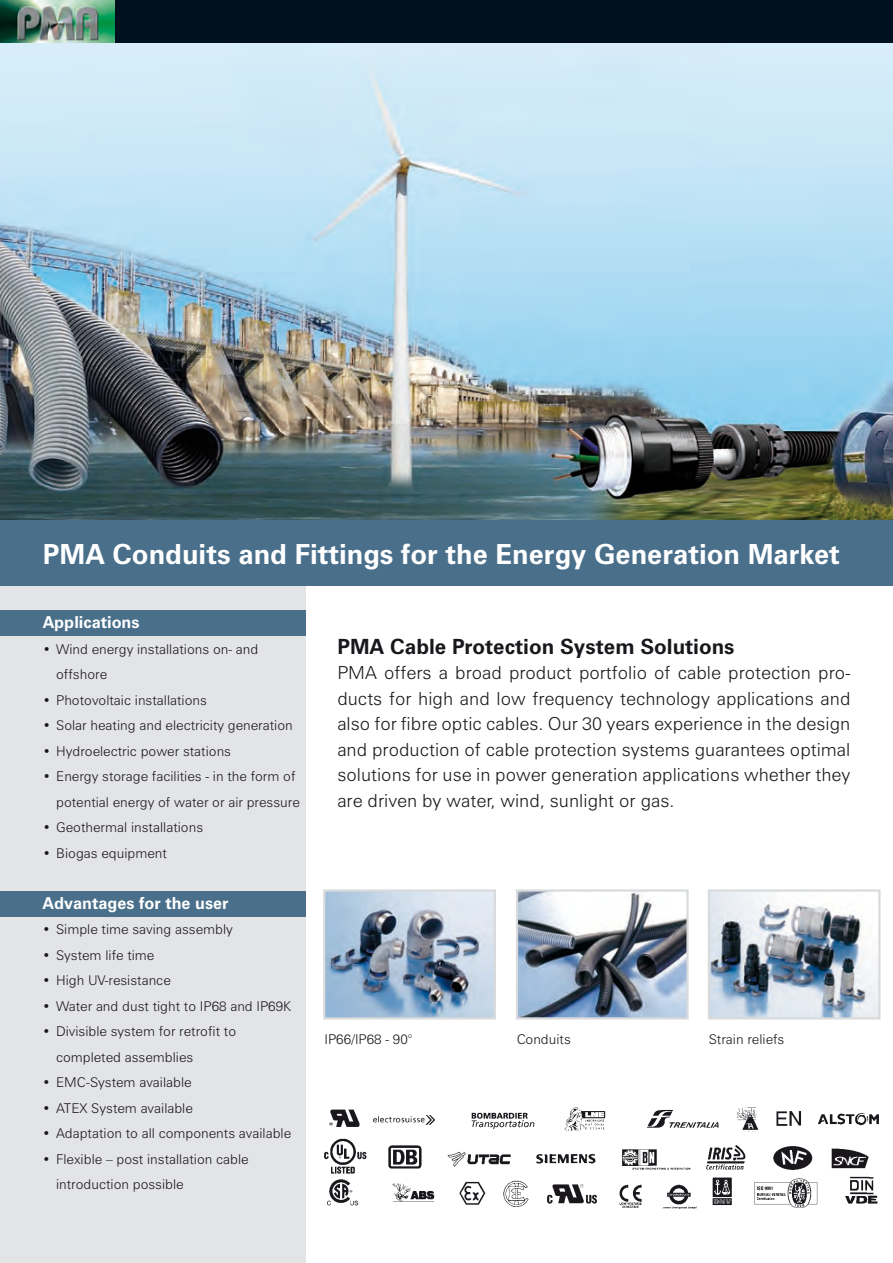
<style>
.page{position:relative;width:893px;height:1263px;background:#fff}
.page>*{position:absolute;margin:0;border:0;box-sizing:border-box;transform-origin:0 0}
.t1{font:700 27.75px "Zurich BT";color:#fff}
.t2{font:700 21px "Zurich BT";color:#1a171c}
.t3{font:300 18px/25.5px "Zurich BT";color:#1a171c;text-align:justify}
.t4{font:700 16.5px "Zurich BT";color:#fff}
.t5{font:300 13.5px/25.5px "Zurich BT";color:#1a171c}
</style>
<div class="page">
<img style="left:0;top:43px;width:893px;height:477px">
<div style="left:0;top:0;width:893px;height:43px;background:#00101f"></div>
<div style="left:0;top:521px;width:305px;height:742px;background:#e3e4e5"></div>
<div style="left:0;top:520px;width:893px;height:65px;background:#4a6f8b"></div>
<div style="left:0;top:891px;width:305px;height:25px;background:#4a6f8b"></div>
<div style="left:0;top:610px;width:305px;height:26px;background:#4a6f8b"></div>
<img style="left:711px;top:892px;width:166px;height:124px">
<div style="left:708px;top:889px;width:172px;height:130px;border:2px solid #d9dadb"></div>
<img style="left:326px;top:892px;width:167px;height:124px">
<div style="left:323px;top:889px;width:173px;height:130px;border:2px solid #d9dadb"></div>
<img style="left:519px;top:892px;width:167px;height:124px">
<div style="left:516px;top:889px;width:173px;height:130px;border:2px solid #d9dadb"></div>
<img style="left:324px;top:1107px;width:555px;height:102px">
<img style="left:0;top:0;width:115px;height:43px">
<h1 class="t1" style="left:43px;top:537px;width:798px">PMA Conduits and Fittings for the Energy Generation Market</h1>
<p class="t4" style="left:43px;top:612px;width:98px">Applications</p>
<p class="t5" style="left:56px;top:636px;width:204px;text-indent:-14px">• Wind energy installations on- and offshore</p>
<p class="t5" style="left:43px;top:687px;width:166px">• Photovoltaic installations</p>
<p class="t5" style="left:43px;top:712px;width:252px">• Solar heating and electricity generation</p>
<p class="t5" style="left:43px;top:738px;width:190px">• Hydroelectric power stations</p>
<p class="t5" style="left:56px;top:763px;width:245px;text-indent:-14px">• Energy storage facilities - in the form of potential energy of water or air pressure</p>
<p class="t5" style="left:43px;top:814px;width:162px">• Geothermal installations</p>
<p class="t5" style="left:43px;top:840px;width:126px">• Biogas equipment</p>
<p class="t4" style="left:43px;top:893px;width:188px">Advantages for the user</p>
<p class="t5" style="left:43px;top:917px;width:192px">• Simple time saving assembly</p>
<p class="t5" style="left:43px;top:942px;width:113px">• System life time</p>
<p class="t5" style="left:43px;top:968px;width:130px">• High UV-resistance</p>
<p class="t5" style="left:43px;top:993px;width:250px">• Water and dust tight to IP68 and IP69K</p>
<p class="t5" style="left:56px;top:1019px;width:182px;text-indent:-14px">• Divisible system for retrofit to completed assemblies</p>
<p class="t5" style="left:43px;top:1070px;width:151px">• EMC-System available</p>
<p class="t5" style="left:43px;top:1095px;width:152px">• ATEX System available</p>
<p class="t5" style="left:43px;top:1121px;width:250px">• Adaptation to all components available</p>
<p class="t5" style="left:56px;top:1146px;width:194px;text-indent:-14px">• Flexible – post installation cable introduction possible</p>
<h2 class="t2" style="left:337px;top:633px;width:399px">PMA Cable Protection System Solutions</h2>
<p class="t3" style="left:337px;top:660px;width:515px">PMA offers a broad product portfolio of cable protection pro&shy;ducts for high and low frequency technology applications and also for fibre optic cables. Our 30 years experience in the design and production of cable protection systems guarantees optimal solutions for use in power generation applications whether they are driven by water, wind, sunlight or gas.</p>
<p class="t5" style="left:325px;top:1026px;width:89px">IP66/IP68 - 90°</p>
<p class="t5" style="left:517px;top:1026px;width:56px">Conduits</p>
<p class="t5" style="left:709px;top:1026px;width:77px">Strain reliefs</p>
</div>
